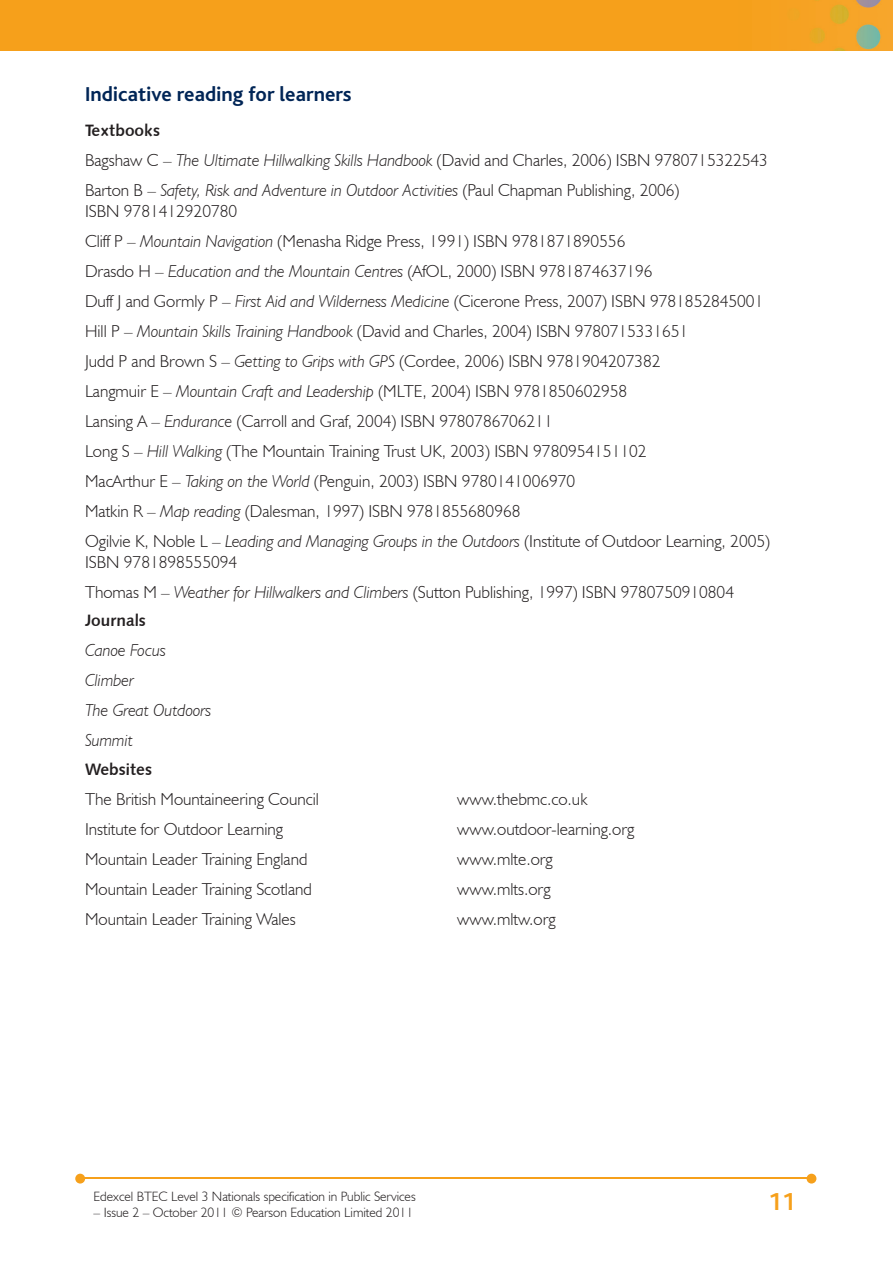
<style>
.page{position:relative;width:893px;height:1263px;background:#fff}
.page>*{position:absolute;margin:0;border:0;box-sizing:border-box;transform-origin:0 0}
.t1{font:700 25.5px "Bliss";color:#f6a01b}
.t2{font:700 21px "Bliss";color:#002556}
.t3{font:300 17.25px/30px "Humanist 521 BT";color:#231f20}
.t4{font:italic 300 17.25px/30px "Humanist 521 BT";color:#231f20}
.t5{font:16.5px "Humanist 531 BT Bold A";color:#231f20}
.t6{font:300 13.5px "Humanist 521 BT";color:#231f20}
.s1{font-style:italic}
</style>
<div class="page">
<img style="left:0;top:0;width:893px;height:51px">
<hr style="left:82px;top:1178px;width:728px;height:1px;background:#f6a01b">
<svg style="left:807px;top:1174px;width:9px;height:9px"></svg>
<svg style="left:75px;top:1174px;width:10px;height:9px"></svg>
<p class="t2" style="left:85px;top:83px;width:268px">Indicative reading for learners</p>
<p class="t5" style="left:85px;top:120px;width:77px">Textbooks</p>
<p class="t3" style="left:85px;top:144px;width:684px">Bagshaw C – <span class="s1">The Ultimate Hillwalking Skills Handbook</span> (David and Charles, 2006) ISBN 9780715322543<br>Barton B – <span class="s1">Safety, Risk and Adventure in Outdoor Activities</span> (Paul Chapman Publishing, 2006)</p>
<p class="t3" style="left:85px;top:195px;width:686px">ISBN 9781412920780<br>Cliff P – <span class="s1">Mountain Navigation</span> (Menasha Ridge Press, 1991) ISBN 9781871890556<br>Drasdo H – <span class="s1">Education and the Mountain Centres</span> (AfOL, 2000) ISBN 9781874637196<br>Duff J and Gormly P – <span class="s1">First Aid and Wilderness Medicine</span> (Cicerone Press, 2007) ISBN 9781852845001<br>Hill P – <span class="s1">Mountain Skills Training Handbook</span> (David and Charles, 2004) ISBN 9780715331651<br>Judd P and Brown S – <span class="s1">Getting to Grips with GPS</span> (Cordee, 2006) ISBN 9781904207382<br>Langmuir E – <span class="s1">Mountain Craft and Leadership</span> (MLTE, 2004) ISBN 9781850602958<br>Lansing A – <span class="s1">Endurance</span> (Carroll and Graf, 2004) ISBN 9780786706211<br>Long S – <span class="s1">Hill Walking</span> (The Mountain Training Trust UK, 2003) ISBN 9780954151102<br>MacArthur E – <span class="s1">Taking on the World</span> (Penguin, 2003) ISBN 9780141006970<br>Matkin R – <span class="s1">Map reading</span> (Dalesman, 1997) ISBN 9781855680968<br>Ogilvie K, Noble L – <span class="s1">Leading and Managing Groups in the Outdoors</span> (Institute of Outdoor Learning, 2005)</p>
<p class="t3" style="left:85px;top:546px;width:650px">ISBN 9781898555094<br>Thomas M – <span class="s1">Weather for Hillwalkers and Climbers</span> (Sutton Publishing, 1997) ISBN 9780750910804</p>
<p class="t5" style="left:85px;top:610px;width:62px">Journals</p>
<p class="t4" style="left:85px;top:635px;width:128px">Canoe Focus<br>Climber<br>The Great Outdoors<br>Summit</p>
<p class="t5" style="left:85px;top:759px;width:69px">Websites</p>
<p class="t3" style="left:85px;top:783px;width:235px">The British Mountaineering Council</p>
<p class="t3" style="left:457px;top:783px;width:132px">www.thebmc.co.uk</p>
<p class="t3" style="left:85px;top:813px;width:199px">Institute for Outdoor Learning</p>
<p class="t3" style="left:457px;top:813px;width:179px">www.outdoor-learning.org</p>
<p class="t3" style="left:85px;top:843px;width:224px">Mountain Leader Training England</p>
<p class="t3" style="left:457px;top:843px;width:97px">www.mlte.org</p>
<p class="t3" style="left:85px;top:873px;width:228px">Mountain Leader Training Scotland</p>
<p class="t3" style="left:457px;top:873px;width:95px">www.mlts.org</p>
<p class="t3" style="left:85px;top:903px;width:212px">Mountain Leader Training Wales</p>
<p class="t3" style="left:457px;top:903px;width:100px">www.mltw.org</p>
<p class="t6" style="left:94px;top:1188px;width:324px">Edexcel BTEC Level 3 Nationals specification in Public Services</p>
<p class="t6" style="left:94px;top:1204px;width:321px">– Issue 2 – October 2011 © Pearson Education Limited 2011</p>
<h1 class="t1" style="left:768px;top:1188px;width:29px">11</h1>
</div>
